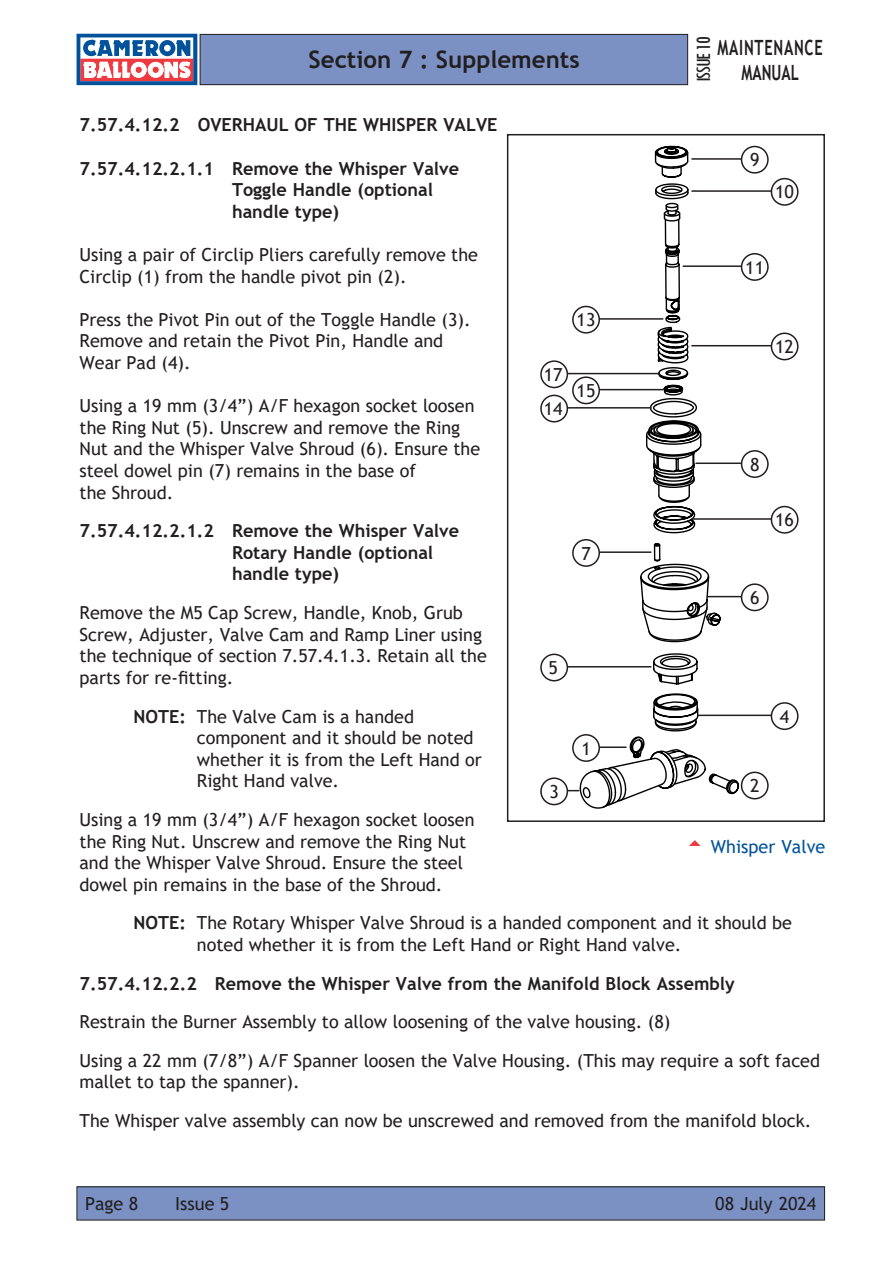
<style>
.page{position:relative;width:893px;height:1263px;background:#fff}
.page>*{position:absolute;margin:0;border:0;box-sizing:border-box;transform-origin:0 0}
.t1{font:700 24px "Trebuchet MS";color:#231f20}
.t2{font:700 21px/25.2px "Trebuchet MS";letter-spacing:.05em;color:#231f20;text-align:center;scale:.7 1}
.t3{font:condensed 21px "Tw Cen";letter-spacing:-.05em;color:#231f20}
.Body{font:18px/21.6px "Trebuchet MS";color:#231f20}
.Subhead{font:700 18px/21.6px "Trebuchet MS";color:#231f20}
.t4{font:18px "Trebuchet MS";color:#01529b}
.s1{font-weight:700}
</style>
<div class="page">
<svg style="left:77px;top:34px;width:120px;height:51px"></svg>
<div style="left:77px;top:1187px;width:748px;height:33px;background:#7b91c4"></div>
<div style="left:77px;top:1186px;width:748px;height:34px;border:1px solid #231f20"></div>
<div style="left:200px;top:34px;width:488px;height:51px;background:#7b91c4"></div>
<div style="left:200px;top:34px;width:488px;height:51px;border:1px solid #231f20"></div>
<div style="left:507px;top:134px;width:318px;height:688px;border:2px solid #231f20"></div>
<svg style="left:591px;top:146px;width:147px;height:663px"></svg>
<svg style="left:651px;top:163px;width:70px;height:616px"></svg>
<hr style="left:692px;top:158px;width:49px;height:2px;background:#231f20">
<div style="left:741px;top:146px;width:28px;height:28px;border:2px solid #231f20;border-radius:50%"></div>
<hr style="left:683px;top:265px;width:58px;height:2px;background:#231f20">
<div style="left:741px;top:253px;width:28px;height:28px;border:2px solid #231f20;border-radius:50%"></div>
<hr style="left:696px;top:462px;width:45px;height:2px;background:#231f20">
<div style="left:741px;top:450px;width:28px;height:28px;border:2px solid #231f20;border-radius:50%"></div>
<hr style="left:707px;top:596px;width:34px;height:1px;background:#231f20">
<div style="left:741px;top:583px;width:28px;height:28px;border:2px solid #231f20;border-radius:50%"></div>
<div style="left:741px;top:772px;width:28px;height:27px;border:2px solid #231f20;border-radius:50%"></div>
<hr style="left:600px;top:389px;width:63px;height:1px;background:#231f20">
<div style="left:572px;top:376px;width:28px;height:28px;border:2px solid #231f20;border-radius:50%"></div>
<hr style="left:600px;top:318px;width:63px;height:2px;background:#231f20">
<div style="left:572px;top:306px;width:28px;height:28px;border:2px solid #231f20;border-radius:50%"></div>
<hr style="left:600px;top:551px;width:51px;height:2px;background:#231f20">
<div style="left:572px;top:539px;width:28px;height:28px;border:2px solid #231f20;border-radius:50%"></div>
<hr style="left:600px;top:746px;width:26px;height:2px;background:#231f20">
<div style="left:572px;top:734px;width:28px;height:28px;border:2px solid #231f20;border-radius:50%"></div>
<hr style="left:568px;top:373px;width:91px;height:1px;background:#231f20">
<div style="left:540px;top:360px;width:28px;height:28px;border:2px solid #231f20;border-radius:50%"></div>
<hr style="left:692px;top:190px;width:79px;height:2px;background:#231f20">
<div style="left:771px;top:178px;width:27px;height:28px;border:2px solid #231f20;border-radius:50%"></div>
<hr style="left:692px;top:345px;width:79px;height:1px;background:#231f20">
<div style="left:771px;top:332px;width:27px;height:28px;border:2px solid #231f20;border-radius:50%"></div>
<hr style="left:692px;top:518px;width:79px;height:2px;background:#231f20">
<div style="left:771px;top:506px;width:27px;height:28px;border:2px solid #231f20;border-radius:50%"></div>
<hr style="left:698px;top:715px;width:73px;height:1px;background:#231f20">
<div style="left:771px;top:702px;width:27px;height:28px;border:2px solid #231f20;border-radius:50%"></div>
<hr style="left:568px;top:407px;width:83px;height:2px;background:#231f20">
<div style="left:540px;top:395px;width:28px;height:27px;border:2px solid #231f20;border-radius:50%"></div>
<hr style="left:568px;top:666px;width:83px;height:1px;background:#231f20">
<div style="left:540px;top:654px;width:28px;height:27px;border:2px solid #231f20;border-radius:50%"></div>
<div style="left:540px;top:777px;width:28px;height:28px;border:2px solid #231f20;border-radius:50%"></div>
<h1 class="t1" style="left:309px;top:45px;width:273px">Section 7 : Supplements</h1>
<p class="t3" style="left:691px;top:82px;width:47px;rotate:-90deg">ISSUE10</p>
<p class="t2" style="left:718px;top:35px;width:152px">MAINTENANCE<br>MANUAL</p>
<p class="Subhead" style="left:80px;top:114px;width:419px">7.57.4.12.2 OVERHAUL OF THE WHISPER VALVE</p>
<p class="Subhead" style="left:232px;top:157px;width:229px;text-indent:-152px">7.57.4.12.2.1.1 Remove the Whisper Valve<br>Toggle Handle (optional handle type)</p>
<p class="Body" style="left:80px;top:244px;width:400px">Using a pair of Circlip Pliers carefully remove the<br>Circlip (1) from the handle pivot pin (2).</p>
<p class="Body" style="left:80px;top:309px;width:393px">Press the Pivot Pin out of the Toggle Handle (3).<br>Remove and retain the Pivot Pin, Handle and<br>Wear Pad (4).</p>
<p class="Body" style="left:80px;top:395px;width:402px">Using a 19 mm (3/4”) A/F hexagon socket loosen the Ring Nut (5). Unscrew and remove the Ring Nut and the Whisper Valve Shroud (6). Ensure the steel dowel pin (7) remains in the base of<br>the Shroud.</p>
<p class="Subhead" style="left:232px;top:520px;width:229px;text-indent:-152px">7.57.4.12.2.1.2 Remove the Whisper Valve<br>Rotary Handle (optional handle type)</p>
<p class="Body" style="left:80px;top:602px;width:409px">Remove the M5 Cap Screw, Handle, Knob, Grub Screw, Adjuster, Valve Cam and Ramp Liner using the technique of section 7.57.4.1.3. Retain all the parts for re-fitting.</p>
<p class="Body" style="left:197px;top:705px;width:286px;text-indent:-63px"><span class="s1">NOTE:</span> The Valve Cam is a handed component and it should be noted whether it is from the Left Hand or<br>Right Hand valve.</p>
<p class="Body" style="left:80px;top:809px;width:397px">Using a 19 mm (3/4”) A/F hexagon socket loosen the Ring Nut. Unscrew and remove the Ring Nut and the Whisper Valve Shroud. Ensure the steel dowel pin remains in the base of the Shroud.</p>
<p class="Body" style="left:197px;top:912px;width:597px;text-indent:-63px"><span class="s1">NOTE:</span> The Rotary Whisper Valve Shroud is a handed component and it should be noted whether it is from the Left Hand or Right Hand valve.</p>
<p class="Subhead" style="left:80px;top:972px;width:657px">7.57.4.12.2.2 Remove the Whisper Valve from the Manifold Block Assembly</p>
<p class="Body" style="left:80px;top:1011px;width:592px">Restrain the Burner Assembly to allow loosening of the valve housing. (8)</p>
<p class="Body" style="left:80px;top:1049px;width:742px">Using a 22 mm (7/8”) A/F Spanner loosen the Valve Housing. (This may require a soft faced mallet to tap the spanner).</p>
<p class="Body" style="left:80px;top:1110px;width:733px">The Whisper valve assembly can now be unscrewed and removed from the manifold block.</p>
<p class="Body" style="left:750px;top:149px;width:11px">9</p>
<p class="Body" style="left:775px;top:181px;width:20px">10</p>
<p class="Body" style="left:745px;top:256px;width:20px">11</p>
<p class="Body" style="left:577px;top:309px;width:20px">13</p>
<p class="Body" style="left:775px;top:336px;width:20px">12</p>
<p class="Body" style="left:544px;top:364px;width:20px">17</p>
<p class="Body" style="left:577px;top:380px;width:20px">15</p>
<p class="Body" style="left:544px;top:398px;width:20px">14</p>
<p class="Body" style="left:750px;top:453px;width:11px">8</p>
<p class="Body" style="left:775px;top:509px;width:20px">16</p>
<p class="Body" style="left:581px;top:542px;width:11px">7</p>
<p class="Body" style="left:750px;top:587px;width:11px">6</p>
<p class="Body" style="left:548px;top:657px;width:11px">5</p>
<p class="Body" style="left:780px;top:705px;width:11px">4</p>
<p class="Body" style="left:581px;top:737px;width:11px">1</p>
<p class="Body" style="left:750px;top:775px;width:11px">2</p>
<p class="Body" style="left:549px;top:781px;width:11px">3</p>
<p class="t4" style="left:711px;top:835px;width:116px">Whisper Valve</p>
<p class="Body" style="left:85px;top:1193px;width:55px">Page 8</p>
<p class="Body" style="left:175px;top:1193px;width:56px">Issue 5</p>
<p class="Body" style="left:715px;top:1192px;width:103px">08 July 2024</p>
</div>
